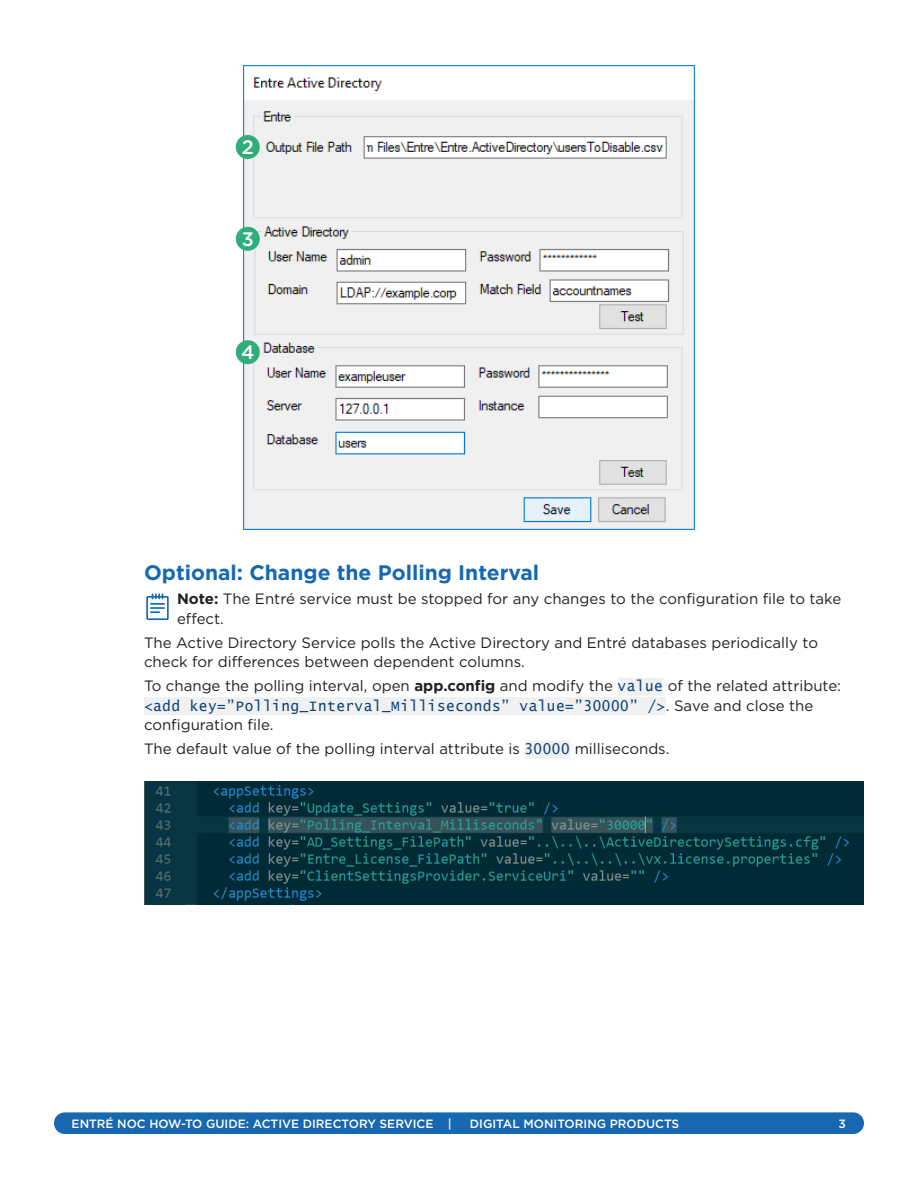
<style>
.page{position:relative;width:918px;height:1188px;background:#fff}
.page>*{position:absolute;margin:0;border:0;box-sizing:border-box;transform-origin:0 0}
.Heading_2{font:700 21px "Gotham";color:#1568b2}
.Step_numbers{font:500 19.5px "Gotham";color:#fff}
.Body_text{font:15px/19.5px "Gotham";color:#231f20}
.t1{font:500 12px "Gotham";color:#fff}
.s1{font-weight:700}
.s2{font-family:"Lucida Console";color:#0a4379}
</style>
<div class="page">
<div style="left:54px;top:1112px;width:810px;height:22px;background:#1767b1;border-radius:11px"></div>
<div style="left:618px;top:678px;width:45px;height:18px;background:#f0f0f0"></div>
<div style="left:144px;top:697px;width:522px;height:18px;background:#f0f0f0"></div>
<div style="left:524px;top:741px;width:46px;height:18px;background:#f0f0f0"></div>
<svg style="left:146px;top:593px;width:23px;height:27px"></svg>
<img style="left:244px;top:66px;width:451px;height:463px">
<img style="left:144px;top:781px;width:720px;height:124px">
<div style="left:236px;top:135px;width:24px;height:24px;background:#2fae7c;border-radius:50%"></div>
<div style="left:236px;top:227px;width:24px;height:24px;background:#2fae7c;border-radius:50%"></div>
<div style="left:236px;top:340px;width:24px;height:24px;background:#2fae7c;border-radius:50%"></div>
<p class="Step_numbers" style="left:242px;top:134px;width:13px">2</p>
<p class="Step_numbers" style="left:242px;top:226px;width:14px">3</p>
<p class="Step_numbers" style="left:241px;top:339px;width:15px">4</p>
<p class="Heading_2" style="left:144px;top:559px;width:397px">Optional: Change the Polling Interval</p>
<p class="Body_text" style="left:177px;top:589px;width:666px"><span class="s1">Note:</span> The Entré service must be stopped for any changes to the configuration file to take effect.</p>
<p class="Body_text" style="left:144px;top:632px;width:676px">The Active Directory Service polls the Active Directory and Entré databases periodically to check for differences between dependent columns.</p>
<p class="Body_text" style="left:144px;top:676px;width:699px">To change the polling interval, open <span class="s1">app.config</span> and modify the <span class="s2">value</span> of the related attribute: <span class="s2">&lt;add key=”Polling_Interval_Milliseconds” value=”30000” /&gt;</span>. Save and close the configuration file.</p>
<p class="Body_text" style="left:144px;top:739px;width:527px">The default value of the polling interval attribute is <span class="s2">30000</span> milliseconds.</p>
<p class="t1" style="left:72px;top:1115px;width:382px">ENTRÉ NOC HOW-TO GUIDE: ACTIVE DIRECTORY SERVICE |</p>
<p class="t1" style="left:470px;top:1115px;width:211px">DIGITAL MONITORING PRODUCTS</p>
<p class="t1" style="left:838px;top:1115px;width:9px">3</p>
</div>
